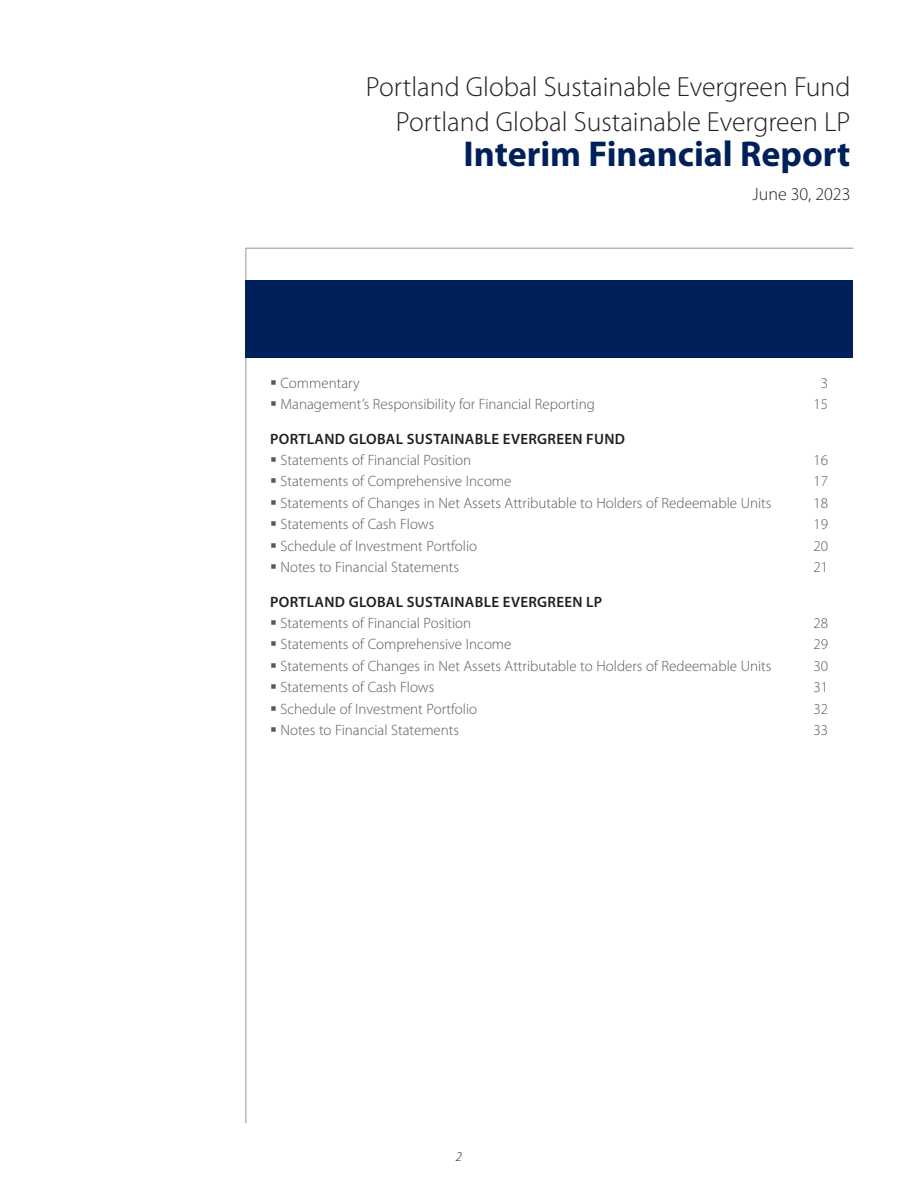
<style>
.page{position:relative;width:918px;height:1188px;background:#fff}
.page>*{position:absolute;margin:0;border:0;box-sizing:border-box;transform-origin:0 0}
.FORWARD-LOOKING_Bo{font:700 36px "Myriad Pro";color:#00205b}
.FORWARD-LOOKING_Bo-2{font:300 27.75px "Myriad Pro";color:#231f20}
.FORWARD-LOOKING_Bo-3{font:300 18px "Myriad Pro";color:#231f20}
.t1{font:300 15px "Myriad Pro";color:#57585a}
.Fund_Group{font:600 15px "Myriad Pro";letter-spacing:.02em;color:#231f20}
.t2{font:italic 300 13.5px "Myriad Pro";color:#231f20}
</style>
<div class="page">
<svg style="left:245px;top:247px;width:609px;height:877px"></svg>
<div style="left:246px;top:281px;width:607px;height:77px;background:#00205b"></div>
<svg style="left:271px;top:380px;width:5px;height:5px"></svg>
<svg style="left:271px;top:402px;width:5px;height:4px"></svg>
<svg style="left:271px;top:457px;width:5px;height:5px"></svg>
<svg style="left:271px;top:479px;width:5px;height:4px"></svg>
<svg style="left:271px;top:500px;width:5px;height:5px"></svg>
<svg style="left:271px;top:522px;width:5px;height:4px"></svg>
<svg style="left:271px;top:543px;width:5px;height:5px"></svg>
<svg style="left:271px;top:565px;width:5px;height:4px"></svg>
<svg style="left:271px;top:620px;width:5px;height:5px"></svg>
<svg style="left:271px;top:642px;width:5px;height:4px"></svg>
<svg style="left:271px;top:663px;width:5px;height:5px"></svg>
<svg style="left:271px;top:685px;width:5px;height:4px"></svg>
<svg style="left:271px;top:706px;width:5px;height:5px"></svg>
<svg style="left:271px;top:728px;width:5px;height:4px"></svg>
<p class="FORWARD-LOOKING_Bo-2" style="left:366px;top:70px;width:486px">Portland Global Sustainable Evergreen Fund</p>
<p class="FORWARD-LOOKING_Bo-2" style="left:396px;top:105px;width:456px">Portland Global Sustainable Evergreen LP</p>
<p class="FORWARD-LOOKING_Bo" style="left:463px;top:130px;width:389px">Interim Financial Report</p>
<p class="FORWARD-LOOKING_Bo-3" style="left:753px;top:183px;width:99px">June 30, 2023</p>
<p class="t1" style="left:280px;top:374px;width:81px">Commentary</p>
<p class="t1" style="left:821px;top:374px;width:9px">3</p>
<p class="t1" style="left:280px;top:395px;width:316px">Management’s Responsibility for Financial Reporting</p>
<p class="t1" style="left:813px;top:395px;width:16px">15</p>
<p class="Fund_Group" style="left:270px;top:430px;width:357px">PORTLAND GLOBAL SUSTAINABLE EVERGREEN FUND</p>
<p class="t1" style="left:280px;top:451px;width:192px">Statements of Financial Position</p>
<p class="t1" style="left:813px;top:451px;width:16px">16</p>
<p class="t1" style="left:280px;top:472px;width:233px">Statements of Comprehensive Income</p>
<p class="t1" style="left:813px;top:472px;width:16px">17</p>
<p class="t1" style="left:280px;top:494px;width:493px">Statements of Changes in Net Assets Attributable to Holders of Redeemable Units</p>
<p class="t1" style="left:813px;top:494px;width:16px">18</p>
<p class="t1" style="left:280px;top:515px;width:155px">Statements of Cash Flows</p>
<p class="t1" style="left:813px;top:515px;width:16px">19</p>
<p class="t1" style="left:280px;top:537px;width:198px">Schedule of Investment Portfolio</p>
<p class="t1" style="left:813px;top:537px;width:16px">20</p>
<p class="t1" style="left:280px;top:558px;width:180px">Notes to Financial Statements</p>
<p class="t1" style="left:813px;top:558px;width:16px">21</p>
<p class="Fund_Group" style="left:270px;top:593px;width:334px">PORTLAND GLOBAL SUSTAINABLE EVERGREEN LP</p>
<p class="t1" style="left:280px;top:614px;width:192px">Statements of Financial Position</p>
<p class="t1" style="left:813px;top:614px;width:16px">28</p>
<p class="t1" style="left:280px;top:635px;width:233px">Statements of Comprehensive Income</p>
<p class="t1" style="left:813px;top:635px;width:16px">29</p>
<p class="t1" style="left:280px;top:657px;width:493px">Statements of Changes in Net Assets Attributable to Holders of Redeemable Units</p>
<p class="t1" style="left:813px;top:657px;width:16px">30</p>
<p class="t1" style="left:280px;top:678px;width:155px">Statements of Cash Flows</p>
<p class="t1" style="left:813px;top:678px;width:16px">31</p>
<p class="t1" style="left:280px;top:700px;width:198px">Schedule of Investment Portfolio</p>
<p class="t1" style="left:813px;top:700px;width:16px">32</p>
<p class="t1" style="left:280px;top:721px;width:180px">Notes to Financial Statements</p>
<p class="t1" style="left:813px;top:721px;width:16px">33</p>
<p class="t2" style="left:456px;top:1148px;width:8px">2</p>
</div>
